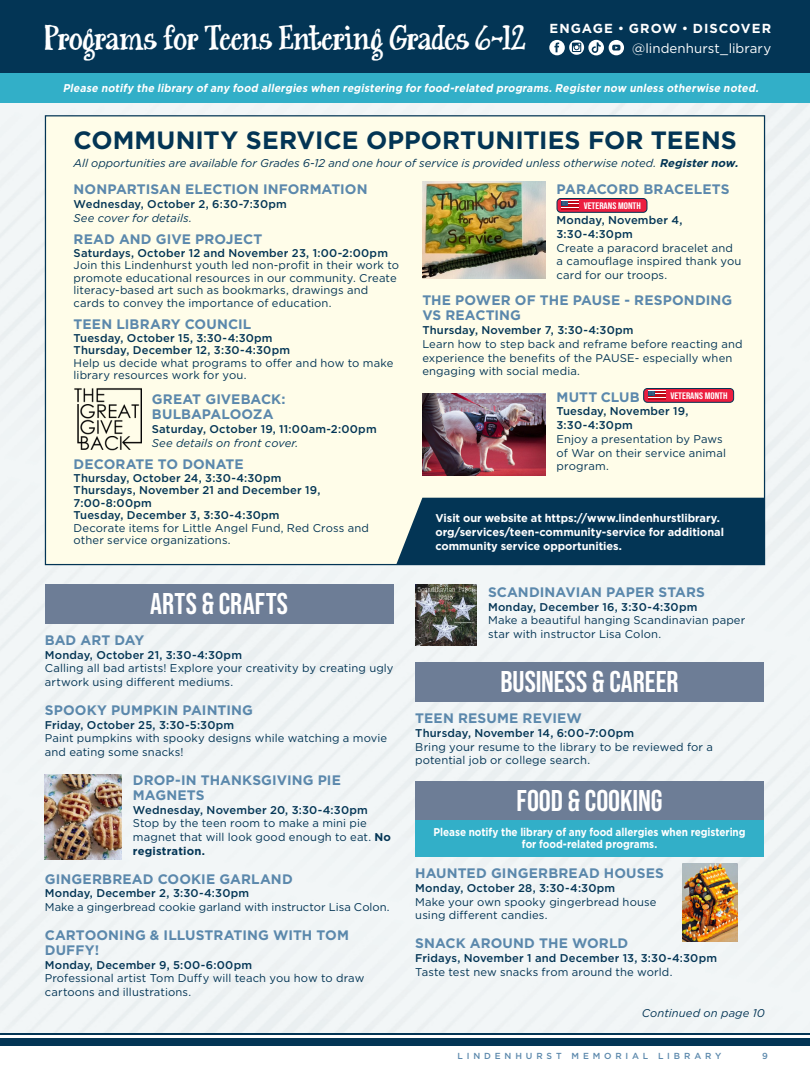
<style>
.page{position:relative;width:810px;height:1080px;background:#fff}
.page>*{position:absolute;margin:0;border:0;box-sizing:border-box;transform-origin:0 0}
.t1{font:35px "Janda Siesta Sunset";letter-spacing:-.035em;color:#fff;scale:.86 1}
.t2{font:700 30px "Bebas Neue Pro";color:#fff}
.t3{font:700 25px "Gotham";color:#033555}
.t4{font:700 13.75px/15px "Gotham";letter-spacing:.01em;color:#5b88ac}
.t5{font:13.25px "Gotham";letter-spacing:.005em;color:#fff}
.t6{font:700 13.12px "Gotham";letter-spacing:.075em;color:#fff}
.t7{font:11.25px/13.8px "Gotham";letter-spacing:.01em;color:#033555}
.t8{font:500 11.25px "Gotham";letter-spacing:.015em;color:#033555}
.t9{font:italic 11.25px "Gotham";color:#033555}
.t10{font:700 11.25px/13.8px "Gotham";letter-spacing:-.005em;color:#fff}
.t11{font:italic 700 11.25px "Gotham";color:#fff;scale:.93 1}
.t12{font:700 11.25px "Gotham";letter-spacing:-.005em;color:#fff;scale:.89 1}
.t13{font:700 9.38px "Bebas Neue Pro";color:#fff;scale:1.13 1}
.t14{font:500 8.75px "Gotham";letter-spacing:.44em;color:#5b88ac}
.s1{font-weight:700}
</style>
<div class="page">
<div style="left:0;top:1033px;width:810px;height:13px;background:#033555"></div>
<hr style="left:0;top:1036px;width:810px;height:2px;background:#fff">
<div style="left:0;top:103px;width:810px;height:929px;background:#f2f6f7"></div>
<div style="left:45px;top:584px;width:348px;height:40px;background:#6d7d96"></div>
<img style="left:45px;top:775px;width:77px;height:85px">
<img style="left:415px;top:584px;width:62px;height:62px">
<div style="left:415px;top:662px;width:349px;height:40px;background:#6d7d96"></div>
<div style="left:415px;top:781px;width:349px;height:40px;background:#6d7d96"></div>
<div style="left:415px;top:821px;width:349px;height:36px;background:#32afc8"></div>
<div style="left:0;top:0;width:810px;height:73px;background:#033555"></div>
<div style="left:45px;top:115px;width:720px;height:450px;background:#fffde9;border:1px solid #033555"></div>
<div style="left:0;top:73px;width:810px;height:30px;background:#32afc8"></div>
<img style="left:74px;top:388px;width:68px;height:63px">
<img style="left:422px;top:181px;width:123px;height:97px">
<div style="left:557px;top:199px;width:90px;height:13px;background:#ec1e3f;border-radius:4px"></div>
<svg style="left:561px;top:201px;width:18px;height:9px"></svg>
<div style="left:557px;top:198px;width:90px;height:15px;border:1px solid #033555;border-radius:4px"></div>
<img style="left:422px;top:393px;width:123px;height:82px">
<div style="left:644px;top:389px;width:90px;height:13px;background:#ec1e3f;border-radius:4px"></div>
<svg style="left:648px;top:391px;width:17px;height:9px"></svg>
<div style="left:643px;top:388px;width:91px;height:15px;border:1px solid #033555;border-radius:4px"></div>
<svg style="left:549px;top:40px;width:75px;height:15px"></svg>
<img style="left:682px;top:863px;width:56px;height:78px">
<div style="left:396px;top:498px;width:369px;height:67px;background:#033555"></div>
<p class="t1" style="left:45px;top:15px;width:561px">Programs for Teens Entering Grades 6-12</p>
<p class="t6" style="left:549px;top:20px;width:223px">ENGAGE • GROW • DISCOVER</p>
<p class="t5" style="left:632px;top:40px;width:140px">@lindenhurst_library</p>
<p class="t11" style="left:63px;top:82px;width:752px">Please notify the library of any food allergies when registering for food-related programs. Register now unless otherwise noted.</p>
<p class="t3" style="left:74px;top:126px;width:665px">COMMUNITY SERVICE OPPORTUNITIES FOR TEENS</p>
<p class="t9" style="left:74px;top:156px;width:668px">All opportunities are available for Grades 6-12 and one hour of service is provided unless otherwise noted. <span class="s1">Registernow.</span></p>
<p class="t4" style="left:74px;top:181px;width:296px">NONPARTISAN ELECTION INFORMATION</p>
<p class="t8" style="left:74px;top:196px;width:215px">Wednesday, October 2, 6:30-7:30pm</p>
<p class="t9" style="left:74px;top:210px;width:120px">See cover for details.</p>
<p class="t4" style="left:74px;top:231px;width:190px">READ AND GIVE PROJECT</p>
<p class="t8" style="left:74px;top:245px;width:316px">Saturdays, October 12 and November 23, 1:00-2:00pm</p>
<p class="t7" style="left:74px;top:259px;width:327px;line-height:12.5px">Join this Lindenhurst youth led non-profit in their work to promote educational resources in our community. Create literacy-based art such as bookmarks, drawings and cards to convey the importance of education.</p>
<p class="t4" style="left:74px;top:316px;width:179px">TEEN LIBRARY COUNCIL</p>
<p class="t8" style="left:74px;top:330px;width:201px">Tuesday, October 15, 3:30-4:30pm</p>
<p class="t8" style="left:74px;top:343px;width:218px">Thursday, December 12, 3:30-4:30pm</p>
<p class="t7" style="left:74px;top:356px;width:321px;line-height:12.5px">Help us decide what programs to offer and how to make library resources work for you.</p>
<p class="t4" style="left:152px;top:391px;width:135px">GREAT GIVEBACK:<br>BULBAPALOOZA</p>
<p class="t8" style="left:152px;top:421px;width:226px">Saturday, October 19, 11:00am-2:00pm</p>
<p class="t9" style="left:152px;top:435px;width:148px">See details on front cover.</p>
<p class="t4" style="left:74px;top:456px;width:172px">DECORATE TO DONATE</p>
<p class="t8" style="left:74px;top:470px;width:209px">Thursday, October 24, 3:30-4:30pm</p>
<p class="t8" style="left:74px;top:483px;width:248px">Thursdays, November 21 and December 19,</p>
<p class="t8" style="left:74px;top:495px;width:80px">7:00-8:00pm</p>
<p class="t8" style="left:74px;top:508px;width:208px">Tuesday, December 3, 3:30-4:30pm</p>
<p class="t7" style="left:74px;top:521px;width:297px;line-height:12.5px">Decorate items for Little Angel Fund, Red Cross and other service organizations.</p>
<p class="t2" style="left:150px;top:586px;width:139px">ARTS &amp; CRAFTS</p>
<p class="t4" style="left:45px;top:632px;width:101px">BAD ART DAY</p>
<p class="t8" style="left:45px;top:647px;width:199px">Monday, October 21, 3:30-4:30pm</p>
<p class="t7" style="left:45px;top:661px;width:350px">Calling all bad artists! Explore your creativity by creating ugly artwork using different mediums.</p>
<p class="t4" style="left:45px;top:702px;width:210px">SPOOKY PUMPKIN PAINTING</p>
<p class="t8" style="left:45px;top:717px;width:191px">Friday, October 25, 3:30-5:30pm</p>
<p class="t7" style="left:45px;top:731px;width:344px">Paint pumpkins with spooky designs while watching a movie and eating some snacks!</p>
<p class="t4" style="left:133px;top:772px;width:209px">DROP-IN THANKSGIVING PIE<br>MAGNETS</p>
<p class="t8" style="left:133px;top:802px;width:236px">Wednesday, November 20, 3:30-4:30pm</p>
<p class="t7" style="left:133px;top:816px;width:260px">Stop by the teen room to make a mini pie magnet that will look good enough to eat. <span class="s1">No registration.</span></p>
<p class="t4" style="left:45px;top:871px;width:249px">GINGERBREAD COOKIE GARLAND</p>
<p class="t8" style="left:45px;top:886px;width:206px">Monday, December 2, 3:30-4:30pm</p>
<p class="t7" style="left:45px;top:900px;width:346px">Make a gingerbread cookie garland with instructor Lisa Colon.</p>
<p class="t4" style="left:45px;top:927px;width:306px">CARTOONING &amp; ILLUSTRATING WITH TOM<br>DUFFY!</p>
<p class="t8" style="left:45px;top:957px;width:209px">Monday, December 9, 5:00-6:00pm</p>
<p class="t7" style="left:45px;top:971px;width:321px">Professional artist Tom Duffy will teach you how to draw cartoons and illustrations.</p>
<p class="t4" style="left:557px;top:181px;width:175px">PARACORD BRACELETS</p>
<p class="t13" style="left:584px;top:200px;width:52px">VETERANS MONTH</p>
<p class="t8" style="left:557px;top:213px;width:127px">Monday, November 4,</p>
<p class="t8" style="left:557px;top:226px;width:78px">3:30-4:30pm</p>
<p class="t7" style="left:557px;top:240px;width:186px">Create a paracord bracelet and a camouflage inspired thank you card for our troops.</p>
<p class="t4" style="left:422px;top:293px;width:312px">THE POWER OF THE PAUSE - RESPONDING<br>VS REACTING</p>
<p class="t8" style="left:422px;top:323px;width:213px">Thursday, November 7, 3:30-4:30pm</p>
<p class="t7" style="left:422px;top:337px;width:322px">Learn how to step back and reframe before reacting and experience the benefits of the PAUSE- especially when engaging with social media.</p>
<p class="t4" style="left:557px;top:389px;width:85px">MUTT CLUB</p>
<p class="t13" style="left:670px;top:390px;width:52px">VETERANS MONTH</p>
<p class="t8" style="left:557px;top:404px;width:133px">Tuesday, November 19,</p>
<p class="t8" style="left:557px;top:418px;width:78px">3:30-4:30pm</p>
<p class="t7" style="left:557px;top:432px;width:171px">Enjoy a presentation by Paws of War on their service animal program.</p>
<p class="t10" style="left:435px;top:511px;width:290px">Visit our website at https://www.lindenhurstlibrary. org/services/teen-community-service for additional community service opportunities.</p>
<p class="t4" style="left:488px;top:584px;width:218px">SCANDINAVIAN PAPER STARS</p>
<p class="t8" style="left:488px;top:599px;width:211px">Monday, December 16, 3:30-4:30pm</p>
<p class="t7" style="left:488px;top:613px;width:259px">Make a beautiful hanging Scandinavian paper star with instructor Lisa Colon.</p>
<p class="t2" style="left:501px;top:665px;width:180px">BUSINESS &amp; CAREER</p>
<p class="t4" style="left:415px;top:710px;width:168px">TEEN RESUME REVIEW</p>
<p class="t8" style="left:415px;top:726px;width:220px">Thursday, November 14, 6:00-7:00pm</p>
<p class="t7" style="left:415px;top:740px;width:299px">Bring your resume to the library to be reviewed for a potential job or college search.</p>
<p class="t2" style="left:517px;top:784px;width:147px">FOOD &amp; COOKING</p>
<p class="t12" style="left:434px;top:826px;width:352px">Please notify the library of any food allergies when registering</p>
<p class="t12" style="left:522px;top:838px;width:154px">for food-related programs.</p>
<p class="t4" style="left:415px;top:865px;width:250px">HAUNTED GINGERBREAD HOUSES</p>
<p class="t8" style="left:415px;top:881px;width:201px">Monday, October 28, 3:30-4:30pm</p>
<p class="t7" style="left:415px;top:895px;width:243px">Make your own spooky gingerbread house using different candies.</p>
<p class="t4" style="left:415px;top:935px;width:214px">SNACK AROUND THE WORLD</p>
<p class="t8" style="left:415px;top:951px;width:303px">Fridays, November 1 and December 13, 3:30-4:30pm</p>
<p class="t7" style="left:415px;top:965px;width:259px">Taste test new snacks from around the world.</p>
<p class="t9" style="left:642px;top:1006px;width:125px">Continued on page 10</p>
<p class="t14" style="left:458px;top:1050px;width:265px">LINDENHURST MEMORIAL LIBRARY</p>
<p class="t14" style="left:762px;top:1050px;width:7px">9</p>
</div>
